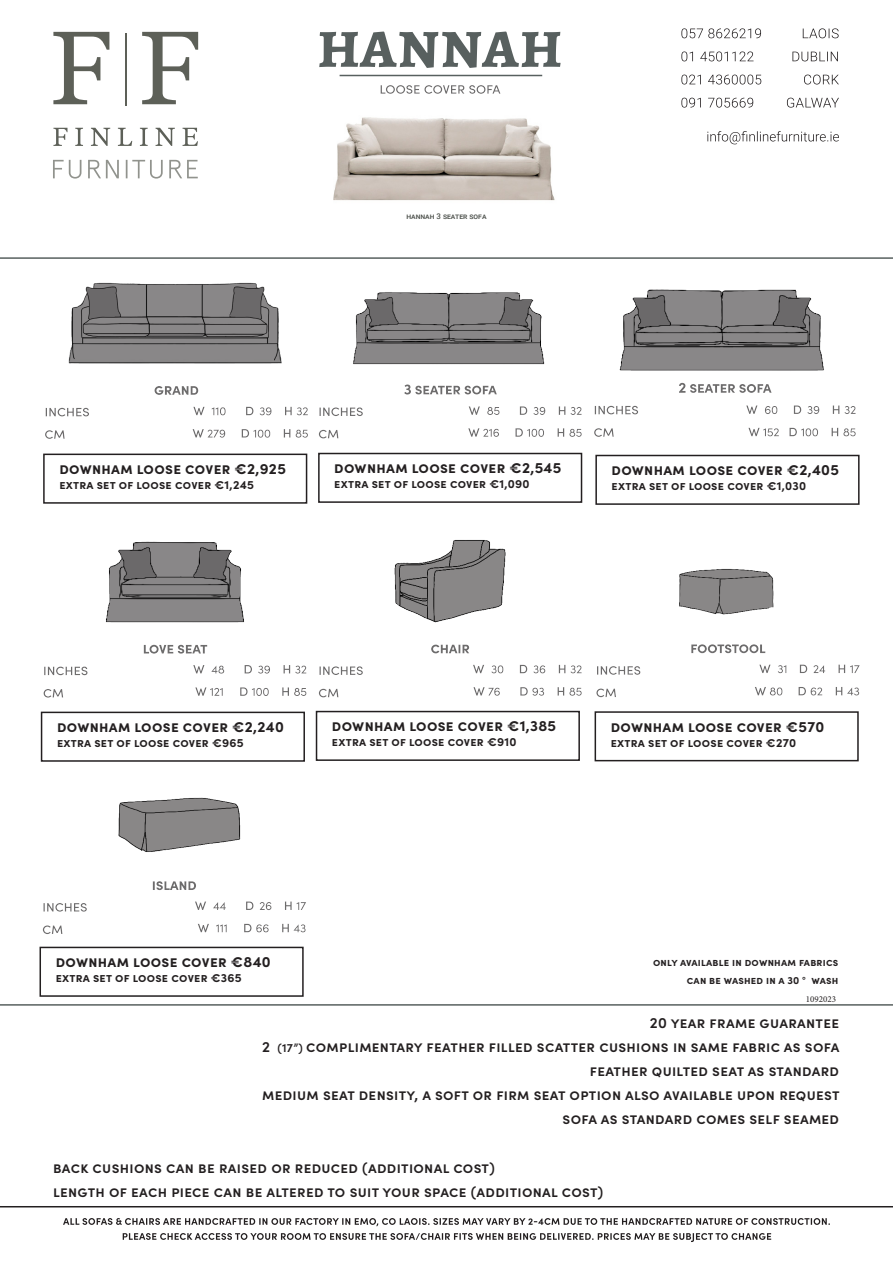
<style>
.page{position:relative;width:893px;height:1263px;background:#fff}
.page>*{position:absolute;margin:0;border:0;box-sizing:border-box;transform-origin:0 0}
.t1{font:700 69px "Alegreya";color:#58605f}
.t2{font:600 15px "Sofia Pro";letter-spacing:.02em;color:#231f20}
.t3{font:700 15px "Sofia Pro";letter-spacing:.02em;color:#231f20}
.t4{font:700 12px "Sofia Pro";letter-spacing:.02em;color:#231f20}
.t5{font:700 10.5px "Sofia Pro";letter-spacing:.02em;color:#231f20}
.t6{font:9px "Minion Pro";color:#231f20}
.t7{font:500 7.8px "Roboto";color:#4f534e}
.s1{font-size:12px}
</style>
<div class="page">
<svg style="left:681px;top:98px;width:72px;height:10px"></svg>
<svg style="left:681px;top:75px;width:80px;height:9px"></svg>
<svg style="left:681px;top:51px;width:72px;height:10px"></svg>
<svg style="left:681px;top:28px;width:80px;height:10px"></svg>
<svg style="left:787px;top:98px;width:52px;height:10px"></svg>
<svg style="left:804px;top:75px;width:35px;height:9px"></svg>
<svg style="left:792px;top:52px;width:46px;height:9px"></svg>
<svg style="left:803px;top:28px;width:36px;height:10px"></svg>
<svg style="left:707px;top:131px;width:132px;height:13px"></svg>
<hr style="left:340px;top:75px;width:202px;height:1px;background:#58605f">
<hr style="left:0;top:257px;width:893px;height:2px;background:#58605f">
<svg style="left:53px;top:32px;width:56px;height:72px"></svg>
<svg style="left:142px;top:32px;width:56px;height:72px"></svg>
<hr style="left:125px;top:34px;width:2px;height:72px;background:#5d6058">
<svg style="left:53px;top:128px;width:145px;height:18px"></svg>
<svg style="left:53px;top:160px;width:145px;height:19px"></svg>
<img style="left:353px;top:292px;width:192px;height:73px">
<img style="left:68px;top:282px;width:214px;height:82px">
<img style="left:619px;top:289px;width:205px;height:82px">
<div style="left:349px;top:76px;width:181px;height:25px;background:#231f20;opacity:.75"></div>
<hr style="left:0;top:1206px;width:893px;height:1px;background:#231f20">
<div style="left:317px;top:377px;width:265px;height:25px;background:#231f20;opacity:.75"></div>
<div style="left:592px;top:375px;width:265px;height:25px;background:#231f20;opacity:.75"></div>
<div style="left:401px;top:420px;width:200px;height:24px;background:#231f20;opacity:.75"></div>
<div style="left:127px;top:421px;width:200px;height:24px;background:#231f20;opacity:.75"></div>
<div style="left:675px;top:419px;width:200px;height:25px;background:#231f20;opacity:.75"></div>
<div style="left:401px;top:398px;width:200px;height:24px;background:#231f20;opacity:.75"></div>
<div style="left:127px;top:398px;width:200px;height:25px;background:#231f20;opacity:.75"></div>
<div style="left:675px;top:397px;width:200px;height:24px;background:#231f20;opacity:.75"></div>
<div style="left:310px;top:399px;width:78px;height:22px;background:#231f20;opacity:.75"></div>
<div style="left:36px;top:400px;width:78px;height:22px;background:#231f20;opacity:.75"></div>
<div style="left:585px;top:397px;width:78px;height:23px;background:#231f20;opacity:.75"></div>
<div style="left:310px;top:421px;width:58px;height:23px;background:#231f20;opacity:.75"></div>
<div style="left:36px;top:422px;width:58px;height:22px;background:#231f20;opacity:.75"></div>
<div style="left:585px;top:419px;width:58px;height:23px;background:#231f20;opacity:.75"></div>
<img style="left:333px;top:117px;width:222px;height:84px">
<hr style="left:0;top:1004px;width:893px;height:2px;background:#58605f">
<div style="left:43px;top:454px;width:264px;height:50px;border:2px solid #231f20"></div>
<div style="left:41px;top:712px;width:264px;height:50px;border:2px solid #231f20"></div>
<div style="left:318px;top:453px;width:264px;height:50px;border:2px solid #231f20"></div>
<div style="left:316px;top:711px;width:264px;height:50px;border:2px solid #231f20"></div>
<div style="left:595px;top:455px;width:265px;height:50px;border:2px solid #231f20"></div>
<div style="left:595px;top:711px;width:264px;height:50px;border:2px solid #231f20"></div>
<div style="left:40px;top:947px;width:264px;height:50px;border:2px solid #231f20"></div>
<div style="left:41px;top:635px;width:266px;height:27px;background:#231f20;opacity:.75"></div>
<div style="left:594px;top:635px;width:266px;height:26px;background:#231f20;opacity:.75"></div>
<div style="left:126px;top:679px;width:200px;height:24px;background:#231f20;opacity:.75"></div>
<div style="left:401px;top:679px;width:200px;height:24px;background:#231f20;opacity:.75"></div>
<div style="left:679px;top:678px;width:200px;height:25px;background:#231f20;opacity:.75"></div>
<div style="left:125px;top:915px;width:200px;height:25px;background:#231f20;opacity:.75"></div>
<div style="left:126px;top:657px;width:200px;height:24px;background:#231f20;opacity:.75"></div>
<div style="left:401px;top:656px;width:200px;height:25px;background:#231f20;opacity:.75"></div>
<div style="left:679px;top:656px;width:200px;height:24px;background:#231f20;opacity:.75"></div>
<div style="left:125px;top:893px;width:200px;height:24px;background:#231f20;opacity:.75"></div>
<div style="left:35px;top:658px;width:78px;height:22px;background:#231f20;opacity:.75"></div>
<div style="left:310px;top:658px;width:79px;height:22px;background:#231f20;opacity:.75"></div>
<div style="left:588px;top:658px;width:78px;height:22px;background:#231f20;opacity:.75"></div>
<div style="left:34px;top:895px;width:79px;height:22px;background:#231f20;opacity:.75"></div>
<div style="left:35px;top:680px;width:56px;height:23px;background:#231f20;opacity:.75"></div>
<div style="left:310px;top:680px;width:57px;height:23px;background:#231f20;opacity:.75"></div>
<div style="left:588px;top:680px;width:56px;height:23px;background:#231f20;opacity:.75"></div>
<div style="left:34px;top:917px;width:57px;height:22px;background:#231f20;opacity:.75"></div>
<img style="left:106px;top:541px;width:138px;height:82px">
<img style="left:394px;top:540px;width:112px;height:83px">
<img style="left:679px;top:568px;width:95px;height:47px">
<img style="left:88px;top:761px;width:193px;height:91px">
<svg style="left:123px;top:1233px;width:648px;height:9px"></svg>
<svg style="left:63px;top:1218px;width:767px;height:8px"></svg>
<p class="t1" style="left:317px;top:0;width:248px">hannah</p>
<p class="t7" style="left:406px;top:210px;width:82px">hannah 3 seater sofa</p>
<p class="t3" style="left:59px;top:457px;width:228px">downham loose cover €2,925</p>
<p class="t4" style="left:59px;top:475px;width:196px">extra set of loose cover €1,245</p>
<p class="t3" style="left:334px;top:456px;width:229px">downham loose cover €2,545</p>
<p class="t4" style="left:334px;top:475px;width:197px">extra set of loose cover €1,090</p>
<p class="t3" style="left:612px;top:458px;width:229px">downham loose cover €2,405</p>
<p class="t4" style="left:612px;top:477px;width:196px">extra set of loose cover €1,030</p>
<p class="t3" style="left:57px;top:715px;width:228px">downham loose cover €2,240</p>
<p class="t4" style="left:57px;top:734px;width:188px">extra set of loose cover €965</p>
<p class="t3" style="left:332px;top:714px;width:226px">downham loose cover €1,385</p>
<p class="t4" style="left:332px;top:733px;width:186px">extra set of loose cover €910</p>
<p class="t3" style="left:611px;top:715px;width:215px">downham loose cover €570</p>
<p class="t4" style="left:611px;top:733px;width:187px">extra set of loose cover €270</p>
<p class="t3" style="left:56px;top:950px;width:217px">downham loose cover €840</p>
<p class="t4" style="left:56px;top:969px;width:188px">extra set of loose cover €365</p>
<p class="t5" style="left:653px;top:954px;width:187px">only available in downham fabrics</p>
<p class="t5" style="left:687px;top:972px;width:153px">can be washed in a 30 ° wash</p>
<p class="t6" style="left:806px;top:993px;width:32px">1092023</p>
<p class="t2" style="left:650px;top:1011px;width:191px">20 year frame guarantee</p>
<p class="t2" style="left:262px;top:1035px;width:579px">2 <span class="s1">(17”)</span> complimentary feather filled scatter cushions in same fabric as sofa</p>
<p class="t2" style="left:590px;top:1059px;width:251px">feather quilted seat as standard</p>
<p class="t2" style="left:262px;top:1083px;width:579px">medium seat density, a soft or firm seat option also available upon request</p>
<p class="t2" style="left:563px;top:1107px;width:278px">sofa as standard comes self seamed</p>
<p class="t2" style="left:53px;top:1156px;width:443px">back cushions can be raised or reduced (additional cost)</p>
<p class="t2" style="left:53px;top:1180px;width:552px">length of each piece can be altered to suit your space (additional cost)</p>
</div>
